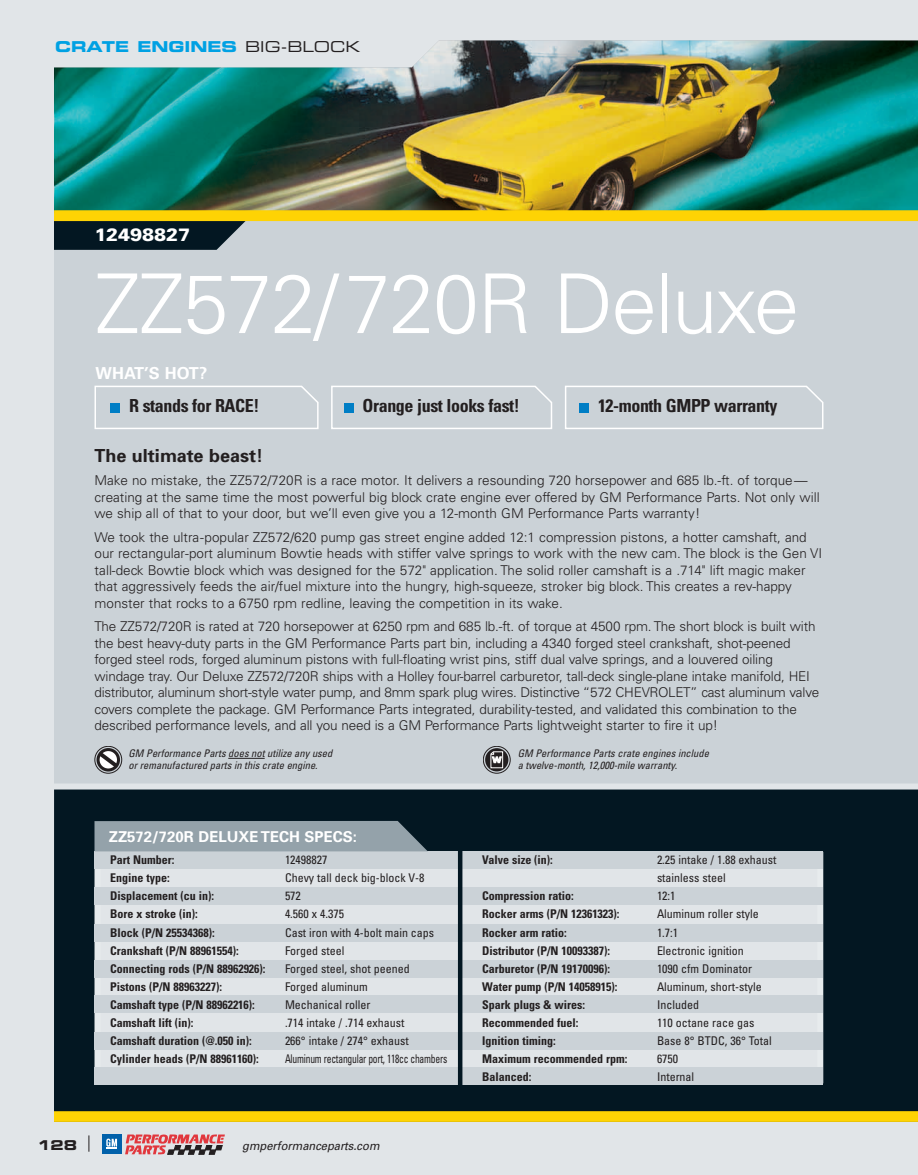
<style>
.page{position:relative;width:918px;height:1175px;background:#fff}
.page>*{position:absolute;margin:0;border:0;box-sizing:border-box;transform-origin:0 0}
.t1{font:300 82.5px "Univers";letter-spacing:-.02em;color:#fff}
.t2{font:700 condensed 18px "Univers";letter-spacing:-.02em;color:#231f20}
.t3{font:700 18px "Univers";color:#231f20}
.t4{font:900 18px "Univers";color:#fff}
.t5{font:700 16.5px "Univers";color:#fff}
.t6{font:700 15px "Univers";color:#fff}
.t7{font:15px "Eurostile Bold Extended Two";color:#00a1e3}
.t8{font:300 13.5px/16.5px "Univers";letter-spacing:-.01em;color:#231f20}
.t9{font:13.5px "Eurostile Bold Extended Two";color:#231f20}
.t10{font:700 condensed 12px "Univers";color:#231f20}
.t11{font:condensed 12px/18px "Univers";color:#231f20}
.t12{font:condensed 12px "Univers";letter-spacing:-.02em;color:#231f20;scale:.8 1}
.t13{font:italic 12px "Univers";color:#231f20;scale:.93 1}
.t14{font:italic condensed 10.5px/12px "Univers";color:#231f20}
.s1{font-family:"Eurostile Extended Two";color:#231f20}
</style>
<div class="page">
<div style="left:0;top:0;width:918px;height:1174px;background:#e1e5e8"></div>
<div style="left:54px;top:162px;width:864px;height:699px;background:#cbd2d7"></div>
<div style="left:54px;top:833px;width:864px;height:278px;background:#031722"></div>
<svg style="left:54px;top:1111px;width:864px;height:10px;background:#f9cf04"></svg>
<svg style="left:54px;top:784px;width:864px;height:49px;background:#1e303a"></svg>
<div style="left:102px;top:1134px;width:19px;height:20px;background:#0161aa"></div>
<svg style="left:106px;top:1138px;width:11px;height:11px"></svg>
<svg style="left:125px;top:1134px;width:100px;height:20px"></svg>
<svg style="left:89px;top:1135px;width:1px;height:16px"></svg>
<svg style="left:94px;top:386px;width:225px;height:43px"></svg>
<svg style="left:331px;top:386px;width:221px;height:43px"></svg>
<svg style="left:565px;top:386px;width:259px;height:43px"></svg>
<img style="left:54px;top:40px;width:864px;height:170px">
<div style="left:580px;top:403px;width:9px;height:9px;background:#007ec5"></div>
<div style="left:344px;top:403px;width:9px;height:9px;background:#007ec5"></div>
<div style="left:111px;top:403px;width:9px;height:9px;background:#007ec5"></div>
<hr style="left:228px;top:758px;width:37px;height:1px;background:#231f20">
<div style="left:98px;top:854px;width:722px;height:226px;background:#e1e5e8"></div>
<div style="left:94px;top:851px;width:729px;height:18px;background:#cbd2d7"></div>
<div style="left:94px;top:887px;width:729px;height:18px;background:#cbd2d7"></div>
<div style="left:94px;top:923px;width:729px;height:18px;background:#cbd2d7"></div>
<div style="left:94px;top:959px;width:729px;height:18px;background:#cbd2d7"></div>
<div style="left:94px;top:995px;width:729px;height:18px;background:#cbd2d7"></div>
<div style="left:94px;top:1031px;width:729px;height:18px;background:#cbd2d7"></div>
<svg style="left:54px;top:210px;width:864px;height:40px"></svg>
<div style="left:94px;top:821px;width:334px;height:30px;background:#94a2aa"></div>
<svg style="left:485px;top:748px;width:23px;height:23px"></svg>
<svg style="left:490px;top:751px;width:14px;height:17px"></svg>
<div style="left:483px;top:746px;width:28px;height:27px;border:1px solid #231f20;border-radius:50%"></div>
<svg style="left:94px;top:747px;width:28px;height:25px"></svg>
<div style="left:95px;top:746px;width:27px;height:27px;border:1px solid #231f20;border-radius:50%"></div>
<div style="left:94px;top:1067px;width:729px;height:18px;background:#cbd2d7"></div>
<hr style="left:458px;top:849px;width:4px;height:242px;background:#031722">
<p class="t7" style="left:55px;top:42px;width:307px">CRATE ENGINES <span class="s1">BIG-BLOCK</span></p>
<h2 class="t4" style="left:94px;top:228px;width:97px">12498827</h2>
<h1 class="t1" style="left:94px;top:273px;width:706px">ZZ572/720R Deluxe</h1>
<p class="t5" style="left:96px;top:367px;width:113px">WHAT’S HOT?</p>
<h2 class="t2" style="left:129px;top:399px;width:132px">R stands for RACE!</h2>
<h2 class="t2" style="left:363px;top:399px;width:159px">Orange just looks fast!</h2>
<h2 class="t2" style="left:598px;top:399px;width:181px">12-month GMPP warranty</h2>
<h2 class="t3" style="left:94px;top:448px;width:170px">The ultimate beast!</h2>
<p class="t8" style="left:94px;top:473px;width:727px">Make no mistake, the ZZ572/720R is a race motor. It delivers a resounding 720 horsepower and 685 lb.-ft. of torque— creating at the same time the most powerful big block crate engine ever offered by GM Performance Parts. Not only will we ship all of that to your door, but we’ll even give you a 12-month GM Performance Parts warranty!</p>
<p class="t8" style="left:94px;top:530px;width:729px">We took the ultra-popular ZZ572/620 pump gas street engine added 12:1 compression pistons, a hotter camshaft, and our rectangular-port aluminum Bowtie heads with stiffer valve springs to work with the new cam. The block is the Gen VI tall-deck Bowtie block which was designed for the 572" application. The solid roller camshaft is a .714" lift magic maker that aggressively feeds the air/fuel mixture into the hungry, high-squeeze, stroker big block. This creates a rev-happy monster that rocks to a 6750 rpm redline, leaving the competition in its wake.</p>
<p class="t8" style="left:94px;top:619px;width:726px">The ZZ572/720R is rated at 720 horsepower at 6250 rpm and 685 lb.-ft. of torque at 4500 rpm. The short block is built with the best heavy-duty parts in the GM Performance Parts part bin, including a 4340 forged steel crankshaft, shot-peened forged steel rods, forged aluminum pistons with full-floating wrist pins, stiff dual valve springs, and a louvered oiling windage tray. Our Deluxe ZZ572/720R ships with a Holley four-barrel carburetor, tall-deck single-plane intake manifold, HEI distributor, aluminum short-style water pump, and 8mm spark plug wires. Distinctive “572 CHEVROLET” cast aluminum valve covers complete the package. GM Performance Parts integrated, durability-tested, and validated this combination to the described performance levels, and all you need is a GM Performance Parts lightweight starter to fire it up!</p>
<p class="t14" style="left:128px;top:748px;width:208px">GM Performance Parts does not utilize any used orremanufactured parts in this crate engine.</p>
<p class="t14" style="left:518px;top:748px;width:195px">GM Performance Parts crate engines include a twelve-month,12,000-mile warranty.</p>
<p class="t9" style="left:37px;top:1139px;width:42px">128</p>
<p class="t6" style="left:109px;top:831px;width:250px">ZZ572/720R DELUXE TECH SPECS:</p>
<p class="t10" style="left:110px;top:855px;width:66px">Part Number:</p>
<p class="t11" style="left:285px;top:852px;width:44px">12498827</p>
<p class="t10" style="left:110px;top:873px;width:61px">Engine type:</p>
<p class="t11" style="left:285px;top:870px;width:141px">Chevy tall deck big-block V-8</p>
<p class="t10" style="left:110px;top:891px;width:105px">Displacement (cu in):</p>
<p class="t11" style="left:285px;top:888px;width:17px">572</p>
<p class="t10" style="left:110px;top:909px;width:89px">Bore x stroke (in):</p>
<p class="t11" style="left:285px;top:906px;width:61px">4.560 x 4.375</p>
<p class="t10" style="left:110px;top:927px;width:106px">Block (P/N 25534368):</p>
<p class="t11" style="left:285px;top:924px;width:151px">Cast iron with 4-bolt main caps</p>
<p class="t10" style="left:110px;top:945px;width:130px">Crankshaft (P/N 88961554):</p>
<p class="t11" style="left:285px;top:942px;width:61px">Forged steel</p>
<p class="t10" style="left:110px;top:963px;width:157px">Connecting rods (P/N 88962926):</p>
<p class="t11" style="left:285px;top:960px;width:126px">Forged steel, shot peened</p>
<p class="t10" style="left:110px;top:981px;width:113px">Pistons (P/N 88963227):</p>
<p class="t11" style="left:285px;top:978px;width:84px">Forged aluminum</p>
<p class="t10" style="left:110px;top:999px;width:146px">Camshaft type (P/N 88962216):</p>
<p class="t11" style="left:285px;top:996px;width:87px">Mechanical roller</p>
<p class="t10" style="left:110px;top:1017px;width:85px">Camshaft lift (in):</p>
<p class="t11" style="left:285px;top:1014px;width:121px">.714 intake / .714 exhaust</p>
<p class="t10" style="left:110px;top:1035px;width:143px">Camshaft duration (@.050 in):</p>
<p class="t11" style="left:285px;top:1032px;width:125px">266° intake / 274° exhaust</p>
<p class="t10" style="left:110px;top:1053px;width:150px">Cylinder heads (P/N 88961160):</p>
<p class="t12" style="left:285px;top:1053px;width:204px">Aluminum rectangular port, 118cc chambers</p>
<p class="t13" style="left:242px;top:1140px;width:152px">gmperformanceparts.com</p>
<p class="t10" style="left:482px;top:855px;width:72px">Valve size (in):</p>
<p class="t11" style="left:657px;top:852px;width:121px">2.25 intake / 1.88 exhaust stainless steel</p>
<p class="t10" style="left:482px;top:891px;width:93px">Compression ratio:</p>
<p class="t11" style="left:657px;top:888px;width:20px">12:1</p>
<p class="t10" style="left:482px;top:909px;width:139px">Rocker arms (P/N 12361323):</p>
<p class="t11" style="left:657px;top:906px;width:103px">Aluminum roller style</p>
<p class="t10" style="left:482px;top:927px;width:86px">Rocker arm ratio:</p>
<p class="t11" style="left:657px;top:924px;width:23px">1.7:1</p>
<p class="t10" style="left:482px;top:945px;width:129px">Distributor (P/N 10093387):</p>
<p class="t11" style="left:657px;top:942px;width:88px">Electronic ignition</p>
<p class="t10" style="left:482px;top:963px;width:129px">Carburetor (P/N 19170096):</p>
<p class="t11" style="left:657px;top:960px;width:97px">1090 cfm Dominator</p>
<p class="t10" style="left:482px;top:981px;width:137px">Water pump (P/N 14058915):</p>
<p class="t11" style="left:657px;top:978px;width:106px">Aluminum, short-style</p>
<p class="t10" style="left:482px;top:999px;width:104px">Spark plugs &amp; wires:</p>
<p class="t11" style="left:657px;top:996px;width:43px">Included</p>
<p class="t10" style="left:482px;top:1017px;width:98px">Recommended fuel:</p>
<p class="t11" style="left:657px;top:1014px;width:99px">110 octane race gas</p>
<p class="t10" style="left:482px;top:1035px;width:75px">Ignition timing:</p>
<p class="t11" style="left:657px;top:1032px;width:116px">Base 8° BTDC, 36° Total</p>
<p class="t10" style="left:482px;top:1053px;width:147px">Maximum recommended rpm:</p>
<p class="t11" style="left:657px;top:1050px;width:23px">6750</p>
<p class="t10" style="left:482px;top:1071px;width:51px">Balanced:</p>
<p class="t11" style="left:657px;top:1068px;width:39px">Internal</p>
</div>
